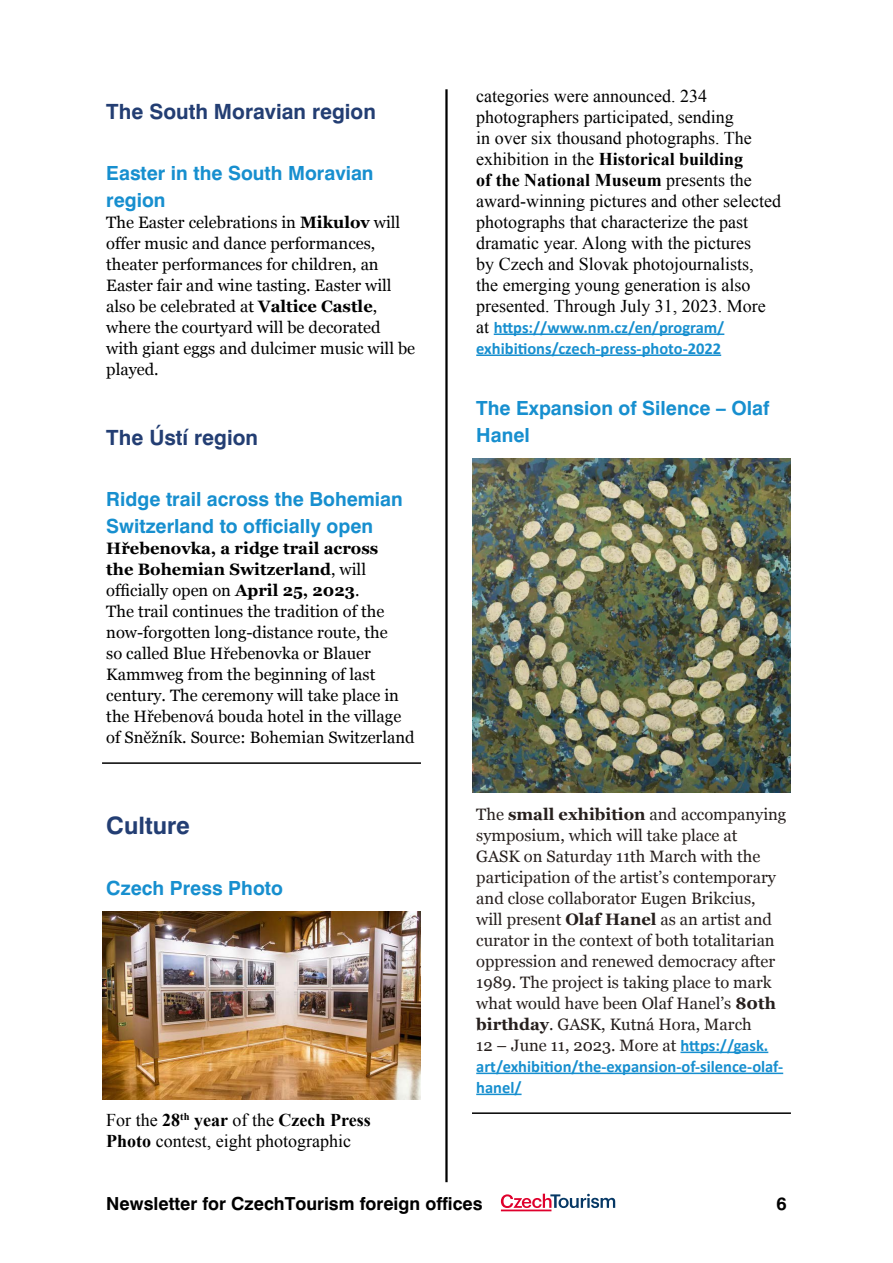
<style>
.page{position:relative;width:893px;height:1263px;background:#fff}
.page>*{position:absolute;margin:0;border:0;box-sizing:border-box;transform-origin:0 0}
.t1{font:700 24px "Swiss 721 BTCE";color:#233e73}
.t2{font:700 21px "Swiss 721 BTCE";color:#233e73}
.t3{font:700 19.5px/27px "Swiss 721 BTCE";color:#178fcf}
.t4{font:18px/21px "Times New Roman";color:#000}
.t5{font:700 18px "Swiss 721 BTCE";color:#000}
.t6{font:16.5px/21px "Georgia";color:#000}
.t7{font:16.5px/21px "Georgia";color:#261f1d}
.t8{font:700 16.5px/21px "Calibri";color:#178fcf}
.s1{font-weight:700}
.s2{font-family:"Times New Roman";font-weight:400;font-size:18px;color:#000}
.s3{font-family:"Calibri";font-weight:700;color:#178fcf}
</style>
<div class="page">
<hr style="left:445px;top:89px;width:3px;height:1093px;background:#000">
<svg style="left:501px;top:1194px;width:114px;height:17px"></svg>
<hr style="left:102px;top:762px;width:319px;height:2px;background:#000">
<hr style="left:494px;top:333px;width:230px;height:2px;background:#178fcf">
<hr style="left:476px;top:354px;width:245px;height:2px;background:#178fcf">
<hr style="left:680px;top:1051px;width:88px;height:2px;background:#178fcf">
<hr style="left:476px;top:1072px;width:307px;height:2px;background:#178fcf">
<hr style="left:476px;top:1093px;width:46px;height:2px;background:#178fcf">
<hr style="left:472px;top:1112px;width:319px;height:2px;background:#000">
<img style="left:102px;top:911px;width:319px;height:189px">
<img style="left:472px;top:459px;width:319px;height:333px">
<p class="t2" style="left:106px;top:97px;width:271px">The South Moravian region</p>
<p class="t3" style="left:106px;top:159px;width:269px">Easter in the South Moravian region</p>
<p class="t6" style="left:106px;top:212px;width:310px">The Easter celebrations in <span class="s1">Mikulov</span> will offer music and dance performances, theater performances for children, an Easter fair and wine tasting. Easter will also be celebrated at <span class="s1">Valtice Castle</span>, where the courtyard will be decorated with giant eggs and dulcimer music will be played.</p>
<p class="t2" style="left:106px;top:423px;width:153px">The Ústí region</p>
<p class="t3" style="left:106px;top:485px;width:298px">Ridge trail across the Bohemian<br>Switzerland to officially open</p>
<p class="t6" style="left:106px;top:538px;width:310px"><span class="s1">Hřebenovka, a ridge trail across<br>the Bohemian Switzerland</span>, will officially open on <span class="s1">April 25, 2023</span>.<br>The trail continues the tradition of the now-forgotten long-distance route, the<br>so called Blue Hřebenovka or Blauer Kammweg from the beginning of last century. The ceremony will take place in the Hřebenová bouda hotel in the village of Sněžník. Source: Bohemian Switzerland</p>
<h1 class="t1" style="left:106px;top:809px;width:85px">Culture</h1>
<p class="t3" style="left:106px;top:875px;width:178px">Czech Press Photo</p>
<p class="t4" style="left:106px;top:1109px;width:266px">For the <span class="s1">28</span><sup>th</sup> <span class="s1">year</span> of the <span class="s1">Czech Press<br>Photo</span> contest, eight photographic</p>
<p class="t4" style="left:476px;top:85px;width:306px">categories were announced. 234 photographers participated, sending<br>in over six thousand photographs. The exhibition in the <span class="s1">Historical building<br>of the National Museum</span> presents the award-winning pictures and other selected photographs that characterize the past dramatic year. Along with the pictures<br>by Czech and Slovak photojournalists,<br>the emerging young generation is also presented. Through July 31, 2023. More</p>
<p class="t8" style="left:476px;top:316px;width:250px"><span class="s2">at</span> https://www.nm.cz/en/program/ exhibitions/czech-press-photo-2022</p>
<p class="t3" style="left:476px;top:394px;width:295px">The Expansion of Silence – Olaf<br>Hanel</p>
<p class="t7" style="left:476px;top:804px;width:312px">The <span class="s1">small exhibition</span> and accompanying symposium, which will take place at<br>GASK on Saturday 11th March with the participation of the artist’s contemporary and close collaborator Eugen Brikcius,<br>will present <span class="s1">Olaf Hanel</span> as an artist and curator in the context of both totalitarian oppression and renewed democracy after 1989. The project is taking place to mark what would have been Olaf Hanel’s <span class="s1">80th birthday</span>. GASK, Kutná Hora, March<br>12 – June 11, 2023. More at <span class="s3">https://gask.</span></p>
<p class="t8" style="left:476px;top:1055px;width:308px">art/exhibition/the-expansion-of-silence-olaf&shy;hanel/</p>
<p class="t5" style="left:106px;top:1191px;width:378px">Newsletter for CzechTourism foreign offices</p>
<p class="t5" style="left:776px;top:1191px;width:12px">6</p>
</div>
